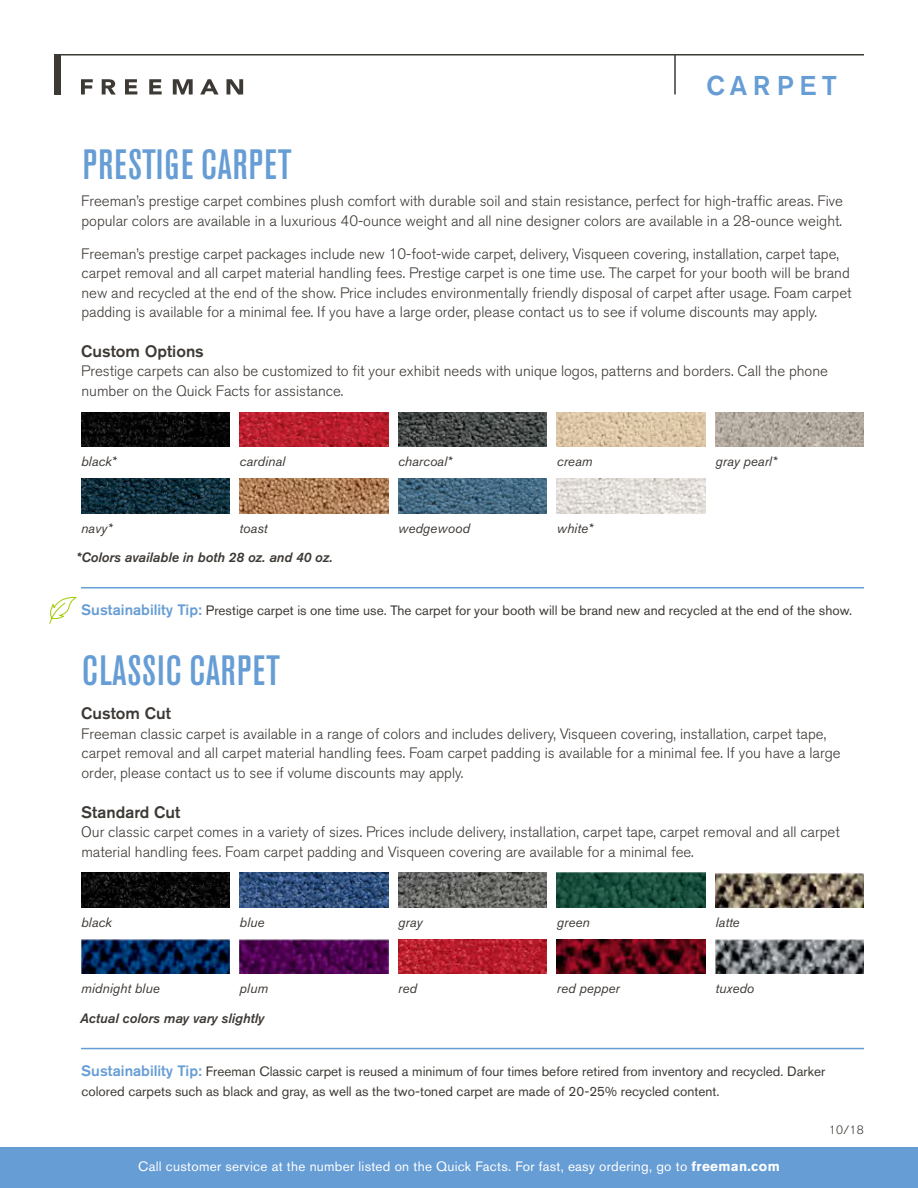
<style>
.page{position:relative;width:918px;height:1188px;background:#fff}
.page>*{position:absolute;margin:0;border:0;box-sizing:border-box;transform-origin:0 0}
.t1{font:500 condensed 42px "Akzidenz Grotesk BE";letter-spacing:.03em;color:#669dd5}
.t2{font:500 27px "Akzidenz Grotesk BE";letter-spacing:.2em;color:#669dd5}
.t3{font:500 16.5px "Akzidenz Grotesk BE";color:#3d3935}
.t4{font:300 15px/19.5px "Akzidenz Grotesk BE";color:#3d3935}
.t5{font:13.5px/19.5px "Akzidenz Grotesk BE";color:#3d3935}
.t6{font:italic 13.5px "Akzidenz Grotesk BE";color:#3d3935}
.t7{font:13.5px "Akzidenz Grotesk BE";letter-spacing:.02em;color:#fff}
.t8{font:italic 500 13.5px "Akzidenz Grotesk BE";color:#3d3935}
.t9{font:300 12px "Akzidenz Grotesk BE";color:#3d3935}
.s1{font-weight:500;font-size:15px;color:#669dd5}
.s2{font-weight:700}
</style>
<div class="page">
<div style="left:54px;top:54px;width:7px;height:40px;background:#3d3935"></div>
<hr style="left:55px;top:54px;width:809px;height:2px;background:#3d3935">
<svg style="left:227px;top:79px;width:16px;height:15px"></svg>
<svg style="left:81px;top:79px;width:12px;height:15px"></svg>
<svg style="left:102px;top:79px;width:14px;height:15px"></svg>
<svg style="left:125px;top:79px;width:12px;height:15px"></svg>
<svg style="left:149px;top:79px;width:13px;height:15px"></svg>
<svg style="left:173px;top:79px;width:20px;height:15px"></svg>
<svg style="left:200px;top:79px;width:19px;height:15px"></svg>
<div style="left:0;top:1148px;width:918px;height:40px;background:#669dd5"></div>
<hr style="left:674px;top:54px;width:2px;height:40px;background:#3d3935">
<hr style="left:81px;top:587px;width:783px;height:1px;background:#669dd5">
<hr style="left:81px;top:1048px;width:783px;height:1px;background:#669dd5">
<img style="left:81px;top:412px;width:149px;height:34px">
<img style="left:240px;top:412px;width:148px;height:34px">
<img style="left:398px;top:412px;width:149px;height:34px">
<img style="left:557px;top:412px;width:148px;height:34px">
<img style="left:716px;top:412px;width:148px;height:34px">
<img style="left:81px;top:479px;width:149px;height:34px">
<img style="left:240px;top:479px;width:148px;height:34px">
<img style="left:398px;top:479px;width:149px;height:34px">
<img style="left:557px;top:479px;width:148px;height:34px">
<img style="left:81px;top:873px;width:149px;height:34px">
<img style="left:240px;top:873px;width:148px;height:34px">
<img style="left:398px;top:873px;width:149px;height:34px">
<img style="left:557px;top:873px;width:148px;height:34px">
<img style="left:716px;top:873px;width:148px;height:34px">
<img style="left:81px;top:940px;width:149px;height:34px">
<img style="left:240px;top:940px;width:148px;height:34px">
<img style="left:398px;top:940px;width:149px;height:34px">
<img style="left:557px;top:940px;width:148px;height:34px">
<img style="left:716px;top:940px;width:148px;height:34px">
<svg style="left:49px;top:596px;width:28px;height:28px"></svg>
<h2 class="t2" style="left:706px;top:68px;width:132px">CARPET</h2>
<h1 class="t1" style="left:83px;top:140px;width:211px">PRESTIGE CARPET</h1>
<p class="t4" style="left:81px;top:191px;width:763px">Freeman’s prestige carpet combines plush comfort with durable soil and stain resistance, perfect for high-traffic areas. Five popular colors are available in a luxurious 40-ounce weight and all nine designer colors are available in a 28-ounce weight.</p>
<p class="t4" style="left:81px;top:244px;width:772px">Freeman’s prestige carpet packages include new 10-foot-wide carpet, delivery, Visqueen covering, installation, carpet tape, carpet removal and all carpet material handling fees. Prestige carpet is one time use. The carpet for your booth will be brand new and recycled at the end of the show. Price includes environmentally friendly disposal of carpet after usage. Foam carpet padding is available for a minimal fee. If you have a large order, please contact us to see if volume discounts may apply.</p>
<p class="t3" style="left:81px;top:341px;width:124px">Custom Options</p>
<p class="t4" style="left:81px;top:362px;width:748px">Prestige carpets can also be customized to fit your exhibit needs with unique logos, patterns and borders. Call the phone number on the Quick Facts for assistance.</p>
<p class="t6" style="left:81px;top:453px;width:37px">black*</p>
<p class="t6" style="left:240px;top:453px;width:47px">cardinal</p>
<p class="t6" style="left:398px;top:453px;width:55px">charcoal*</p>
<p class="t6" style="left:557px;top:453px;width:37px">cream</p>
<p class="t6" style="left:716px;top:453px;width:63px">gray pearl*</p>
<p class="t6" style="left:81px;top:520px;width:33px">navy*</p>
<p class="t6" style="left:240px;top:520px;width:29px">toast</p>
<p class="t6" style="left:398px;top:520px;width:73px">wedgewood</p>
<p class="t6" style="left:557px;top:520px;width:37px">white*</p>
<p class="t8" style="left:76px;top:550px;width:258px">*Colors available in both 28 oz. and 40 oz.</p>
<p class="t5" style="left:81px;top:601px;width:772px"><span class="s1">Sustainability Tip:</span> Prestige carpet is one time use. The carpet for your booth will be brand new and recycled at the end of the show.</p>
<h1 class="t1" style="left:82px;top:647px;width:199px">CLASSIC CARPET</h1>
<p class="t3" style="left:81px;top:704px;width:91px">Custom Cut</p>
<p class="t4" style="left:81px;top:724px;width:761px">Freeman classic carpet is available in a range of colors and includes delivery, Visqueen covering, installation, carpet tape, carpet removal and all carpet material handling fees. Foam carpet padding is available for a minimal fee. If you have a large order, please contact us to see if volume discounts may apply.</p>
<p class="t3" style="left:81px;top:802px;width:101px">Standard Cut</p>
<p class="t4" style="left:81px;top:823px;width:760px">Our classic carpet comes in a variety of sizes. Prices include delivery, installation, carpet tape, carpet removal and all carpet material handling fees. Foam carpet padding and Visqueen covering are available for a minimal fee.</p>
<p class="t6" style="left:81px;top:914px;width:32px">black</p>
<p class="t6" style="left:240px;top:914px;width:27px">blue</p>
<p class="t6" style="left:398px;top:914px;width:26px">gray</p>
<p class="t6" style="left:557px;top:914px;width:34px">green</p>
<p class="t6" style="left:716px;top:914px;width:26px">latte</p>
<p class="t6" style="left:81px;top:981px;width:80px">midnight blue</p>
<p class="t6" style="left:240px;top:981px;width:30px">plum</p>
<p class="t6" style="left:398px;top:981px;width:20px">red</p>
<p class="t6" style="left:557px;top:981px;width:64px">red pepper</p>
<p class="t6" style="left:716px;top:981px;width:40px">tuxedo</p>
<p class="t8" style="left:80px;top:1011px;width:186px">Actual colors may vary slightly</p>
<p class="t5" style="left:81px;top:1062px;width:745px"><span class="s1">Sustainability Tip:</span> Freeman Classic carpet is reused a minimum of four times before retired from inventory and recycled. Darker colored carpets such as black and gray, as well as the two-toned carpet are made of 20-25% recycled content.</p>
<p class="t7" style="left:138px;top:1159px;width:643px">Call customer service at the number listed on the Quick Facts. For fast, easy ordering, go to <span class="s2">freeman.com</span></p>
<p class="t9" style="left:829px;top:1123px;width:36px">10/18</p>
</div>
